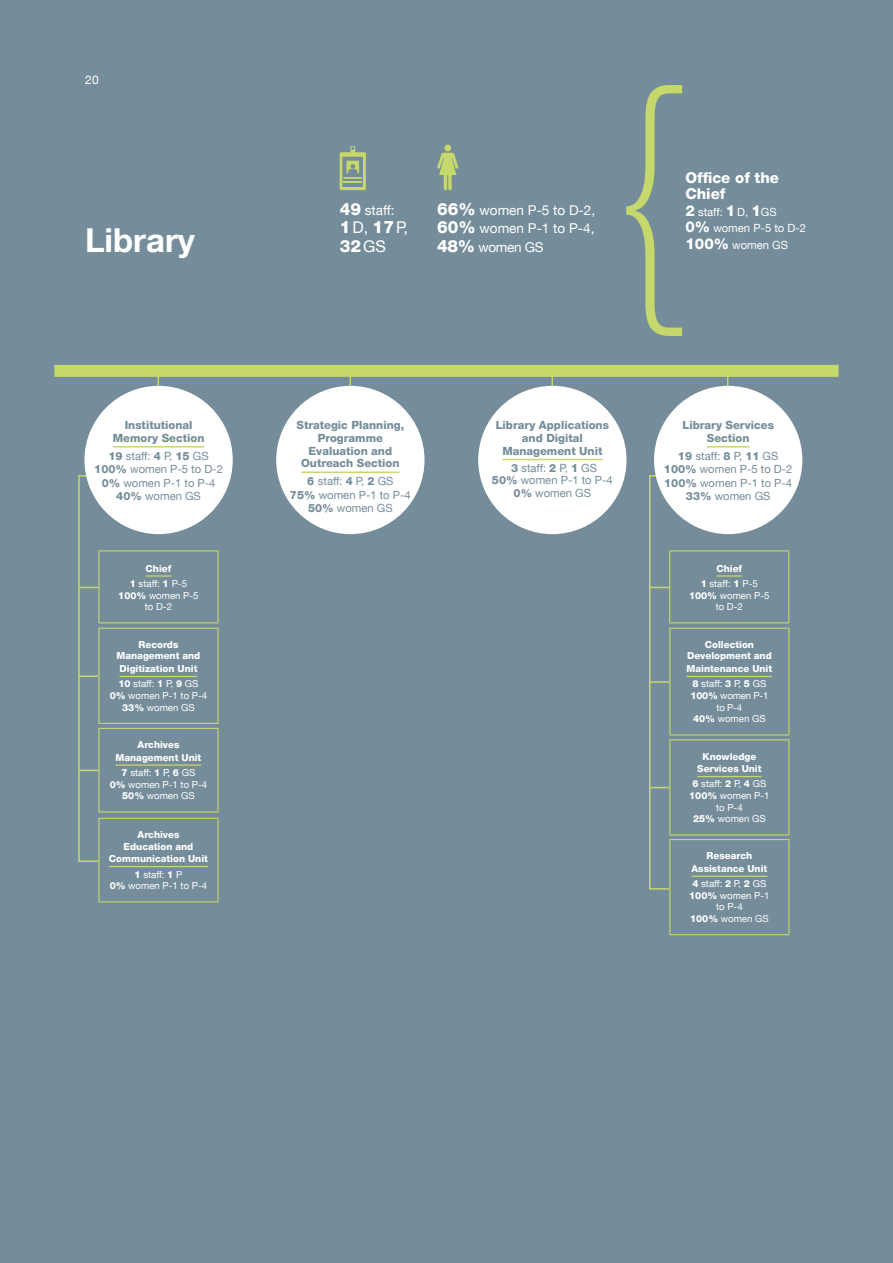
<style>
.page{position:relative;width:893px;height:1263px;background:#758d9a}
.page>*{position:absolute;margin:0;border:0;box-sizing:border-box;transform-origin:0 0}
.t1{font:700 33px "Helvetica Neue LT Com";color:#fff}
.t2{font:800 16.95px "Helvetica Neue LT Com";color:#fff}
.t3{font:16.05px "Helvetica Neue LT Com";color:#fff}
.t4{font:800 15px/16.5px "Helvetica Neue LT Com";color:#fff}
.t5{font:13.5px/18.6px "Helvetica Neue LT Com";color:#fff;text-align:justify}
.t6{font:12px "Helvetica Neue LT Com";color:#fff}
.t7{font:11.25px/13.5px "Helvetica Neue LT Com";color:#758d9a;text-align:center}
.t8{font:800 11.25px/12.8px "Helvetica Neue LT Com";color:#758d9a;text-align:center}
.t9{font:11.25px/16.5px "Helvetica Neue LT Com";color:#fff}
.t10{font:9.6px/11.6px "Helvetica Neue LT Com";color:#fff;text-align:center}
.t11{font:800 9.6px/12.8px "Helvetica Neue LT Com";color:#fff;text-align:center}
.s1{font-weight:800}
.s2{font-weight:400}
.s3{font-weight:800;font-size:16.95px}
.s4{font-weight:400;font-size:16.05px}
.s5{font-weight:800;font-size:15px}
</style>
<div class="page">
<div style="left:54px;top:365px;width:785px;height:12px;border:6px solid #c6d76b"></div>
<svg style="left:339px;top:146px;width:27px;height:45px"></svg>
<div style="left:444px;top:144px;width:7px;height:7px;background:#c6d76b;border-radius:50%"></div>
<svg style="left:437px;top:153px;width:21px;height:37px"></svg>
<svg style="left:78px;top:475px;width:25px;height:387px"></svg>
<svg style="left:649px;top:475px;width:25px;height:415px"></svg>
<div style="left:98px;top:728px;width:121px;height:85px;background:#758d9a"></div>
<hr style="left:98px;top:728px;width:121px;height:1px;background:#c6d76b">
<hr style="left:98px;top:729px;width:1px;height:82px;background:#c6d76b">
<hr style="left:217px;top:729px;width:2px;height:82px;background:#c6d76b">
<hr style="left:98px;top:811px;width:121px;height:1px;background:#c6d76b">
<hr style="left:116px;top:764px;width:85px;height:2px;background:#c6d76b">
<div style="left:669px;top:839px;width:121px;height:96px;background:#758d9a"></div>
<hr style="left:669px;top:839px;width:120px;height:1px;background:#c6d76b">
<hr style="left:669px;top:840px;width:1px;height:94px;background:#c6d76b">
<hr style="left:788px;top:840px;width:1px;height:94px;background:#c6d76b">
<hr style="left:669px;top:934px;width:120px;height:1px;background:#c6d76b">
<hr style="left:691px;top:876px;width:76px;height:1px;background:#c6d76b">
<div style="left:98px;top:818px;width:121px;height:86px;background:#758d9a"></div>
<hr style="left:98px;top:818px;width:121px;height:1px;background:#c6d76b">
<hr style="left:98px;top:819px;width:1px;height:82px;background:#c6d76b">
<hr style="left:217px;top:819px;width:2px;height:82px;background:#c6d76b">
<hr style="left:98px;top:901px;width:121px;height:1px;background:#c6d76b">
<hr style="left:109px;top:866px;width:99px;height:1px;background:#c6d76b">
<div style="left:98px;top:628px;width:121px;height:97px;background:#758d9a"></div>
<hr style="left:98px;top:628px;width:121px;height:1px;background:#c6d76b">
<hr style="left:98px;top:629px;width:1px;height:94px;background:#c6d76b">
<hr style="left:217px;top:629px;width:2px;height:94px;background:#c6d76b">
<hr style="left:98px;top:723px;width:121px;height:1px;background:#c6d76b">
<hr style="left:120px;top:676px;width:77px;height:1px;background:#c6d76b">
<div style="left:98px;top:550px;width:121px;height:75px;background:#758d9a"></div>
<hr style="left:98px;top:550px;width:121px;height:1px;background:#c6d76b">
<hr style="left:98px;top:551px;width:1px;height:71px;background:#c6d76b">
<hr style="left:217px;top:551px;width:2px;height:71px;background:#c6d76b">
<hr style="left:98px;top:622px;width:121px;height:1px;background:#c6d76b">
<hr style="left:146px;top:575px;width:25px;height:2px;background:#c6d76b">
<div style="left:669px;top:550px;width:121px;height:75px;background:#758d9a"></div>
<hr style="left:669px;top:550px;width:120px;height:1px;background:#c6d76b">
<hr style="left:669px;top:551px;width:1px;height:71px;background:#c6d76b">
<hr style="left:788px;top:551px;width:1px;height:71px;background:#c6d76b">
<hr style="left:669px;top:622px;width:120px;height:1px;background:#c6d76b">
<hr style="left:716px;top:575px;width:26px;height:2px;background:#c6d76b">
<div style="left:669px;top:739px;width:121px;height:97px;background:#758d9a"></div>
<hr style="left:669px;top:739px;width:120px;height:1px;background:#c6d76b">
<hr style="left:669px;top:740px;width:1px;height:94px;background:#c6d76b">
<hr style="left:788px;top:740px;width:1px;height:94px;background:#c6d76b">
<hr style="left:669px;top:834px;width:120px;height:1px;background:#c6d76b">
<hr style="left:697px;top:776px;width:65px;height:1px;background:#c6d76b">
<div style="left:669px;top:628px;width:121px;height:108px;background:#758d9a"></div>
<hr style="left:669px;top:628px;width:120px;height:1px;background:#c6d76b">
<hr style="left:669px;top:629px;width:1px;height:105px;background:#c6d76b">
<hr style="left:788px;top:629px;width:1px;height:105px;background:#c6d76b">
<hr style="left:669px;top:734px;width:120px;height:1px;background:#c6d76b">
<hr style="left:687px;top:676px;width:85px;height:1px;background:#c6d76b">
<div style="left:84px;top:386px;width:149px;height:148px;background:#fff;border-radius:50%"></div>
<hr style="left:113px;top:446px;width:91px;height:1px;background:#c6d76b">
<svg style="left:350px;top:373px;width:1px;height:13px"></svg>
<div style="left:276px;top:386px;width:148px;height:148px;background:#fff;border-radius:50%"></div>
<hr style="left:301px;top:471px;width:99px;height:2px;background:#c6d76b">
<div style="left:654px;top:386px;width:148px;height:148px;background:#fff;border-radius:50%"></div>
<hr style="left:707px;top:446px;width:43px;height:1px;background:#c6d76b">
<svg style="left:626px;top:85px;width:56px;height:251px"></svg>
<svg style="left:551px;top:373px;width:2px;height:13px"></svg>
<div style="left:478px;top:386px;width:148px;height:148px;background:#fff;border-radius:50%"></div>
<hr style="left:502px;top:459px;width:100px;height:1px;background:#c6d76b">
<p class="t6" style="left:85px;top:72px;width:15px">20</p>
<h1 class="t1" style="left:85px;top:219px;width:111px">Library</h1>
<p class="t8" style="left:113px;top:419px;width:93px">Institutional<br>Memory Section</p>
<p class="t7" style="left:94px;top:448px;width:130px"><span class="s1">19</span> staff: <span class="s1">4</span> P, <span class="s1">15</span> GS<br><span class="s1">100%</span> women P-5 to D-2<br><span class="s1">0%</span> women P-1 to P-4<br><span class="s1">40%</span> women GS</p>
<p class="t10" style="left:130px;top:560px;width:59px;line-height:15.3px"><span class="s1">Chief<br>1</span> staff: <span class="s1">1</span> P-5</p>
<p class="t10" style="left:118px;top:589px;width:82px"><span class="s1">100%</span> women P-5 to D-2</p>
<p class="t11" style="left:117px;top:639px;width:85px;line-height:11.6px">Records<br>Management and</p>
<p class="t11" style="left:118px;top:661px;width:82px;line-height:15.3px;text-align:left">Digitization Unit<br>10 <span class="s2">staff:</span> 1 <span class="s2">P,</span> 9 <span class="s2">GS</span></p>
<p class="t10" style="left:110px;top:690px;width:99px"><span class="s1">0%</span> women P-1 to P-4<br><span class="s1">33%</span> women GS</p>
<p class="t11" style="left:116px;top:738px;width:87px">Archives<br>Management Unit</p>
<p class="t10" style="left:110px;top:767px;width:99px"><span class="s1">7</span> staff: <span class="s1">1</span> P, <span class="s1">6</span> GS<br><span class="s1">0%</span> women P-1 to P-4<br><span class="s1">50%</span> women GS</p>
<p class="t11" style="left:124px;top:829px;width:71px;line-height:11.6px">Archives<br>Education and</p>
<p class="t11" style="left:109px;top:851px;width:101px;line-height:15.3px">Communication Unit<br>1 <span class="s2">staff:</span> 1 <span class="s2">P</span></p>
<p class="t10" style="left:110px;top:880px;width:99px"><span class="s1">0%</span> women P-1 to P-4</p>
<h3 class="t5" style="left:340px;top:200px;width:57px"><span class="s3">49</span> staff:</h3>
<h3 class="t3" style="left:340px;top:218px;width:70px"><span class="s3">1</span>D, <span class="s3">17</span>P,</h3>
<h2 class="t2" style="left:340px;top:236px;width:48px">32<span class="s4">GS</span></h2>
<h3 class="t5" style="left:437px;top:200px;width:159px"><span class="s3">66%</span> women P-5 to D-2, <span class="s3">60%</span> women P-1 to P-4, <span class="s3">48%</span> women GS</h3>
<h3 class="t4" style="left:685px;top:169px;width:95px">Office of the<br>Chief</h3>
<p class="t9" style="left:685px;top:203px;width:122px"><span class="s5">2</span> staff: <span class="s5">1</span> D, <span class="s5">1</span>GS<br><span class="s5">0%</span> women P-5 to D-2<br><span class="s5">100%</span> women GS</p>
<p class="t8" style="left:296px;top:419px;width:109px">Strategic Planning,<br>Programme<br>Evaluation and<br>Outreach Section</p>
<p class="t7" style="left:290px;top:474px;width:122px"><span class="s1">6</span> staff: <span class="s1">4</span> P, <span class="s1">2</span> GS<br><span class="s1">75%</span> women P-1 to P-4<br><span class="s1">50%</span> women GS</p>
<p class="t8" style="left:496px;top:419px;width:115px">Library Applications and Digital<br>Management Unit</p>
<p class="t7" style="left:492px;top:461px;width:122px;line-height:12.8px"><span class="s1">3</span> staff: <span class="s1">2</span> P, <span class="s1">1</span> GS<br><span class="s1">50%</span> women P-1 to P-4<br><span class="s1">0%</span> women GS</p>
<p class="t8" style="left:682px;top:419px;width:93px">Library Services<br>Section</p>
<p class="t7" style="left:664px;top:448px;width:130px"><span class="s1">19</span> staff: <span class="s1">8</span> P, <span class="s1">11</span> GS<br><span class="s1">100%</span> women P-5 to D-2<br><span class="s1">100%</span> women P-1 to P-4<br><span class="s1">33%</span> women GS</p>
<p class="t10" style="left:701px;top:560px;width:59px;line-height:15.3px"><span class="s1">Chief<br>1</span> staff: <span class="s1">1</span> P-5</p>
<p class="t10" style="left:689px;top:589px;width:82px"><span class="s1">100%</span> women P-5 to D-2</p>
<p class="t11" style="left:687px;top:639px;width:86px;line-height:11.6px">Collection<br>Development and</p>
<p class="t11" style="left:687px;top:661px;width:87px;line-height:15.3px">Maintenance Unit<br>8 <span class="s2">staff:</span> 3 <span class="s2">P,</span> 5 <span class="s2">GS</span></p>
<p class="t10" style="left:690px;top:690px;width:79px"><span class="s1">100%</span> women P-1 to P-4<br><span class="s1">40%</span> women GS</p>
<p class="t11" style="left:697px;top:750px;width:66px">Knowledge<br>Services Unit</p>
<p class="t10" style="left:689px;top:778px;width:82px"><span class="s1">6</span> staff: <span class="s1">2</span> P, <span class="s1">4</span> GS<br><span class="s1">100%</span> women P-1 to P-4<br><span class="s1">25%</span> women GS</p>
<p class="t11" style="left:691px;top:849px;width:77px">Research<br>Assistance Unit</p>
<p class="t10" style="left:689px;top:878px;width:82px"><span class="s1">4</span> staff: <span class="s1">2</span> P, <span class="s1">2</span> GS<br><span class="s1">100%</span> women P-1 to P-4<br><span class="s1">100%</span> women GS</p>
</div>
